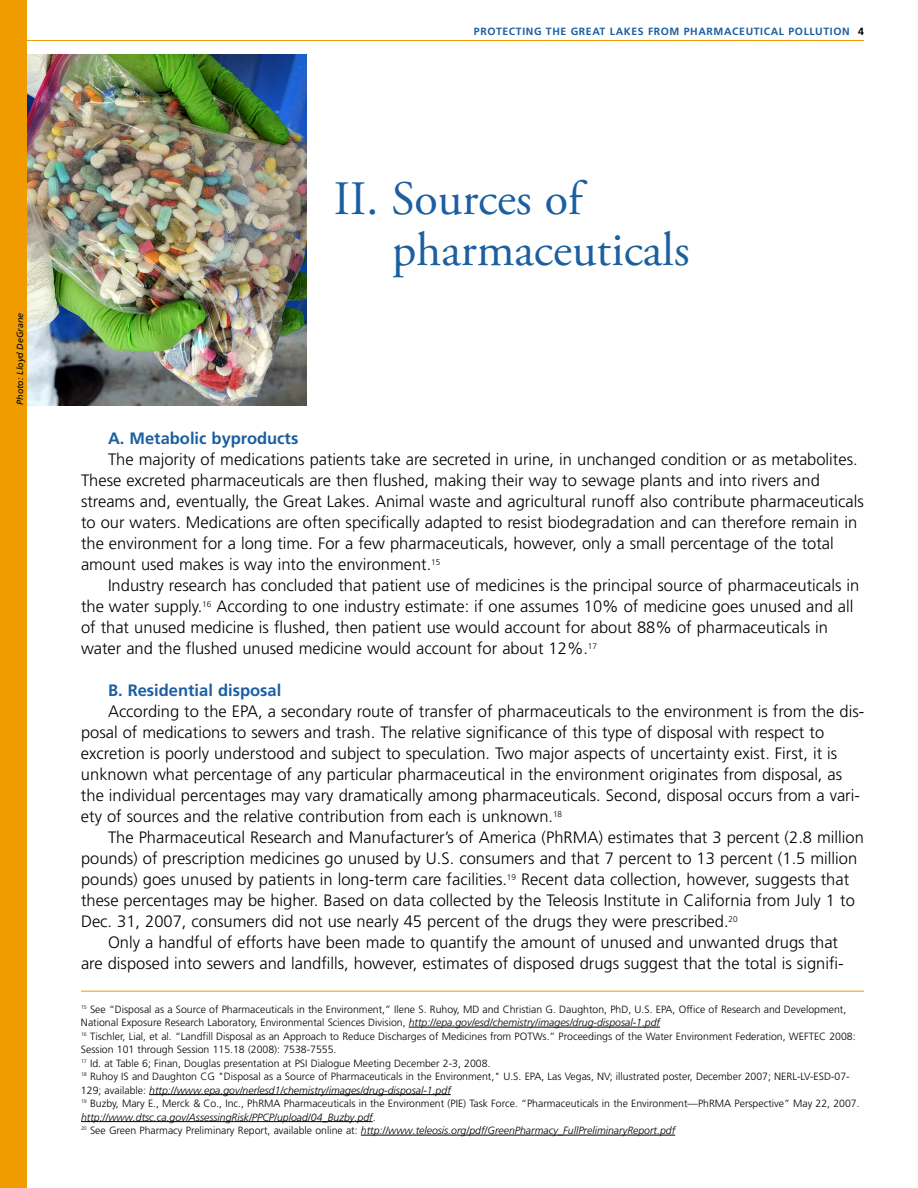
<style>
.page{position:relative;width:918px;height:1188px;background:#fff}
.page>*{position:absolute;margin:0;border:0;box-sizing:border-box;transform-origin:0 0}
.t1{font:48px/51px "Adobe Garamond Pro";color:#1c5fa1}
.t2{font:300 16.5px/21px "Frutiger";color:#000}
.t3{font:700 16.5px "Frutiger";color:#1c5fa1}
.t4{font:300 10.5px/13.5px "Frutiger";color:#000}
.t5{font:700 10.5px "Frutiger";letter-spacing:.055em;color:#1c5fa1}
.t6{font:italic 9px "Frutiger";color:#000}
.s1{color:#000}
.s2{font-style:italic}
</style>
<div class="page">
<hr style="left:0;top:40px;width:864px;height:1px;background:#f09c00">
<img style="left:27px;top:54px;width:279px;height:351px">
<hr style="left:81px;top:991px;width:783px;height:1px;background:#f09c00">
<hr style="left:409px;top:1027px;width:122px;height:1px;background:#000">
<hr style="left:531px;top:1027px;width:51px;height:1px;background:#000">
<hr style="left:582px;top:1027px;width:78px;height:1px;background:#000">
<hr style="left:149px;top:1094px;width:52px;height:1px;background:#000">
<hr style="left:201px;top:1094px;width:120px;height:1px;background:#000">
<hr style="left:321px;top:1094px;width:52px;height:1px;background:#000">
<hr style="left:373px;top:1094px;width:78px;height:1px;background:#000">
<hr style="left:81px;top:1121px;width:52px;height:1px;background:#000">
<hr style="left:133px;top:1121px;width:222px;height:1px;background:#000">
<svg style="left:355px;top:1121px;width:18px;height:1px"></svg>
<hr style="left:361px;top:1135px;width:52px;height:1px;background:#000">
<hr style="left:413px;top:1135px;width:48px;height:1px;background:#000">
<hr style="left:461px;top:1135px;width:38px;height:1px;background:#000">
<hr style="left:499px;top:1135px;width:36px;height:1px;background:#000">
<hr style="left:535px;top:1135px;width:52px;height:1px;background:#000">
<hr style="left:587px;top:1135px;width:36px;height:1px;background:#000">
<hr style="left:623px;top:1135px;width:31px;height:1px;background:#000">
<svg style="left:654px;top:1135px;width:21px;height:1px"></svg>
<div style="left:0;top:0;width:27px;height:1188px;background:#f09c00"></div>
<p class="t5" style="left:474px;top:27px;width:392px">PROTECTING THE GREAT LAKES FROM PHARMACEUTICAL POLLUTION <span class="s1">4</span></p>
<p class="t6" style="left:16px;top:405px;width:94px;rotate:-90deg">Photo: Lloyd DeGrane</p>
<h1 class="t1" style="left:392px;top:178px;width:299px;text-indent:-58px">II. Sources of pharmaceuticals</h1>
<p class="t3" style="left:108px;top:432px;width:192px">A. Metabolic byproducts</p>
<p class="t2" style="left:81px;top:450px;width:784px;text-indent:27px">The majority of medications patients take are secreted in urine, in unchanged condition or as metabolites.<br>These excreted pharmaceuticals are then flushed, making their way to sewage plants and into rivers and streams and, eventually, the Great Lakes. Animal waste and agricultural runoff also contribute pharmaceuticals to our waters. Medications are often specifically adapted to resist biodegradation and can therefore remain in the environment for a long time. For a few pharmaceuticals, however, only a small percentage of the total amount used makes is way into the environment.<sup>15</sup></p>
<p class="t2" style="left:81px;top:576px;width:780px;text-indent:27px">Industry research has concluded that patient use of medicines is the principal source of pharmaceuticals in the water supply.<sup>16</sup> According to one industry estimate: if one assumes 10% of medicine goes unused and all of that unused medicine is flushed, then patient use would account for about 88% of pharmaceuticals in water and the flushed unused medicine would account for about 12%.<sup>17</sup></p>
<p class="t3" style="left:108px;top:684px;width:175px">B. Residential disposal</p>
<p class="t2" style="left:81px;top:702px;width:785px;text-indent:27px">According to the EPA, a secondary route of transfer of pharmaceuticals to the environment is from the dis&shy;posal of medications to sewers and trash. The relative significance of this type of disposal with respect to excretion is poorly understood and subject to speculation. Two major aspects of uncertainty exist. First, it is unknown what percentage of any particular pharmaceutical in the environment originates from disposal, as the individual percentages may vary dramatically among pharmaceuticals. Second, disposal occurs from a vari&shy;ety of sources and the relative contribution from each is unknown.<sup>18</sup></p>
<p class="t2" style="left:108px;top:828px;width:757px">The Pharmaceutical Research and Manufacturer’s of America (PhRMA) estimates that 3 percent (2.8 million</p>
<p class="t2" style="left:81px;top:849px;width:778px">pounds) of prescription medicines go unused by U.S. consumers and that 7 percent to 13 percent (1.5 million</p>
<p class="t2" style="left:81px;top:870px;width:770px">pounds) goes unused by patients in long-term care facilities.<sup>19</sup> Recent data collection, however, suggests that</p>
<p class="t2" style="left:81px;top:891px;width:775px">these percentages may be higher. Based on data collected by the Teleosis Institute in California from July 1 to</p>
<p class="t2" style="left:81px;top:912px;width:658px">Dec. 31, 2007, consumers did not use nearly 45 percent of the drugs they were prescribed.<sup>20</sup></p>
<p class="t2" style="left:108px;top:933px;width:732px">Only a handful of efforts have been made to quantify the amount of unused and unwanted drugs that</p>
<p class="t2" style="left:81px;top:954px;width:764px">are disposed into sewers and landfills, however, estimates of disposed drugs suggest that the total is signifi-</p>
<p class="t4" style="left:81px;top:1003px;width:780px"><sup>15</sup> See “Disposal as a Source of Pharmaceuticals in the Environment,” Ilene S. Ruhoy, MD and Christian G. Daughton, PhD, U.S. EPA, Office of Research and Development, National Exposure Research Laboratory, Environmental Sciences Division, <span class="s2">http://epa.gov/esd/chemistry/images/drug-disposal-1.pdf<br></span><sup>16</sup> Tischler, Lial, et al. “Landfill Disposal as an Approach to Reduce Discharges of Medicines from POTWs.” Proceedings of the Water Environment Federation, WEFTEC 2008:<br>Session 101 through Session 115.18 (2008): 7538-7555.<br><sup>17</sup> Id. at Table 6; Finan, Douglas presentation at PSI Dialogue Meeting December 2-3, 2008.<br><sup>18</sup> Ruhoy IS and Daughton CG "Disposal as a Source of Pharmaceuticals in the Environment," U.S. EPA, Las Vegas, NV; illustrated poster, December 2007; NERL-LV-ESD-07- 129; available: <span class="s2">http://www.epa.gov/nerlesd1/chemistry/images/drug-disposal-1.pdf<br></span><sup>19</sup> Buzby, Mary E., Merck &amp; Co., Inc., PhRMA Pharmaceuticals in the Environment (PIE) Task Force. “Pharmaceuticals in the Environment—PhRMA Perspective” May 22, 2007. <span class="s2">http://www.dtsc.ca.gov/AssessingRisk/PPCP/upload/04_Buzby.pdf</span>.<br><sup>20</sup> See Green Pharmacy Preliminary Report, available online at: <span class="s2">http://www.teleosis.org/pdf/GreenPharmacy_FullPreliminaryReport.pdf</span></p>
</div>
